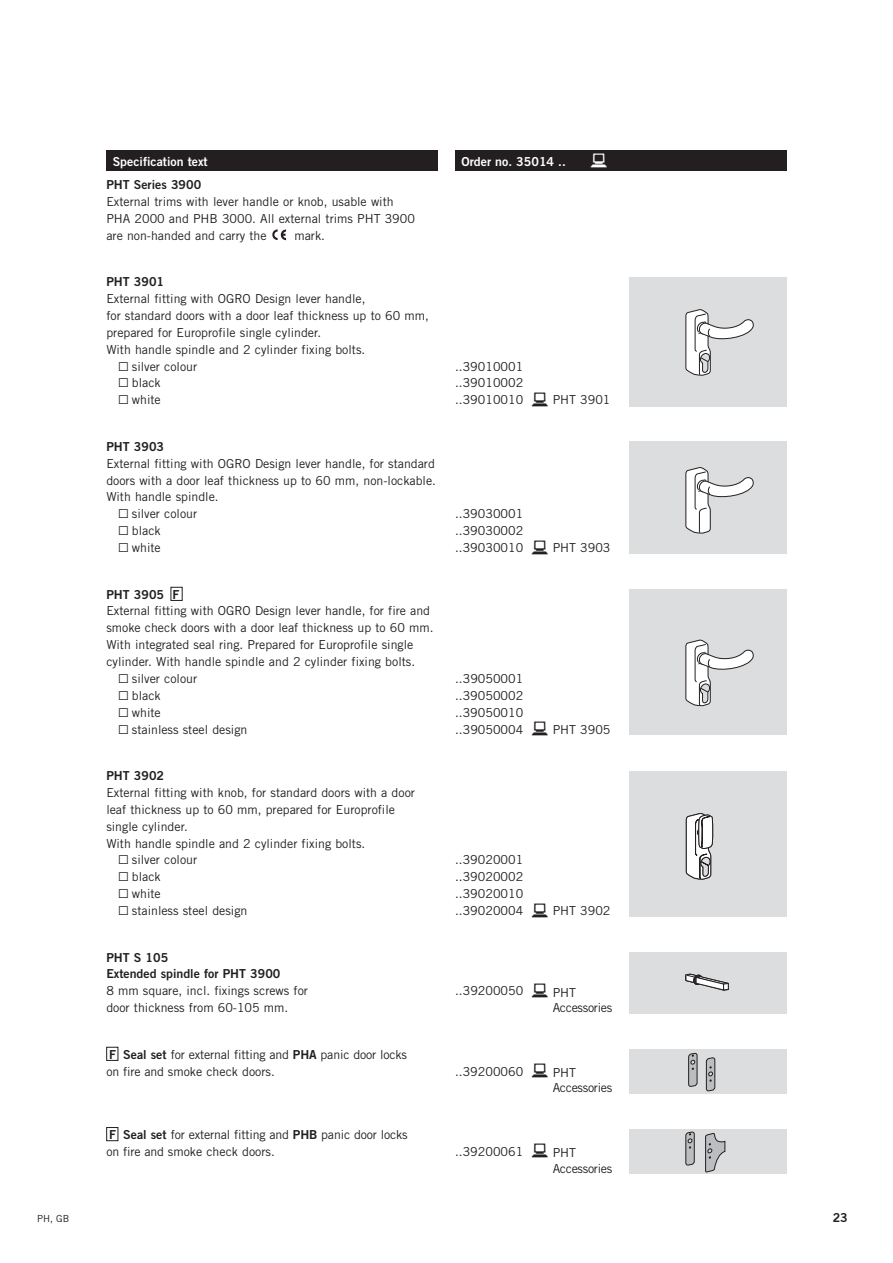
<style>
.page{position:relative;width:893px;height:1263px;background:#fff}
.page>*{position:absolute;margin:0;border:0;box-sizing:border-box;transform-origin:0 0}
.t1{font:15px "Kasten";color:#fff}
.t2{font:12.3px/16.8px "Trade Gothic";color:#231f20}
.t3{font:12.3px/16.8px "Trade Gothic Bold Two";color:#231f20}
.t4{font:12.3px/17px "Trade Gothic";letter-spacing:-.025em;color:#231f20}
.t5{font:12.3px "Trade Gothic Bold Two";color:#fff}
.t6{font:9.75px "Trade Gothic";color:#231f20}
.s1{font-family:"AG Figures+Pi BQ"}
.s2{font-family:"Kasten";font-size:15px}
.s3{font-family:"Kasten";font-size:15px;color:#fff}
.s4{font-family:"Trade Gothic Bold Two"}
</style>
<div class="page">
<div style="left:106px;top:150px;width:332px;height:21px;background:#231f20"></div>
<div style="left:455px;top:150px;width:332px;height:21px;background:#231f20"></div>
<svg style="left:272px;top:229px;width:14px;height:11px"></svg>
<svg style="left:106px;top:587px;width:77px;height:554px"></svg>
<div style="left:629px;top:277px;width:158px;height:129px;background:#dcddde"></div>
<svg style="left:685px;top:309px;width:68px;height:67px"></svg>
<div style="left:629px;top:441px;width:158px;height:113px;background:#dcddde"></div>
<svg style="left:685px;top:467px;width:68px;height:67px"></svg>
<div style="left:629px;top:589px;width:158px;height:146px;background:#dcddde"></div>
<svg style="left:685px;top:640px;width:68px;height:66px"></svg>
<div style="left:629px;top:771px;width:158px;height:146px;background:#dcddde"></div>
<svg style="left:686px;top:813px;width:27px;height:67px;background:#c3c2c2"></svg>
<div style="left:629px;top:1049px;width:158px;height:45px;background:#dcddde"></div>
<svg style="left:688px;top:1053px;width:9px;height:34px"></svg>
<svg style="left:705px;top:1057px;width:10px;height:34px"></svg>
<div style="left:629px;top:952px;width:158px;height:61px;background:#dcddde"></div>
<svg style="left:685px;top:973px;width:43px;height:18px"></svg>
<div style="left:629px;top:1129px;width:158px;height:45px;background:#dcddde"></div>
<svg style="left:685px;top:1132px;width:10px;height:34px"></svg>
<svg style="left:705px;top:1133px;width:20px;height:39px"></svg>
<p class="t6" style="left:37px;top:1215px;width:34px">PH, GB</p>
<p class="t5" style="left:113px;top:157px;width:96px">Specification text</p>
<p class="t5" style="left:461px;top:157px;width:106px">Order no. 35014 ..</p>
<p class="t1" style="left:590px;top:153px;width:18px">b</p>
<p class="t3" style="left:106px;top:177px;width:96px">PHT Series 3900</p>
<p class="t2" style="left:106px;top:194px;width:310px">External trims with lever handle or knob, usable with<br>PHA 2000 and PHB 3000. All external trims PHT 3900 are non-handed and carry the</p>
<p class="t2" style="left:294px;top:228px;width:32px">mark.</p>
<p class="t3" style="left:106px;top:274px;width:59px">PHT 3901</p>
<p class="t2" style="left:106px;top:291px;width:260px">External fitting with OGRO Design lever handle,</p>
<p class="t2" style="left:106px;top:308px;width:324px">for standard doors with a door leaf thickness up to 60 mm,</p>
<p class="t2" style="left:106px;top:325px;width:216px">prepared for Europrofile single cylinder.</p>
<p class="t2" style="left:106px;top:342px;width:260px">With handle spindle and 2 cylinder fixing bolts.</p>
<p class="t2" style="left:119px;top:359px;width:80px"><span class="s1">Y</span> silver colour</p>
<p class="t2" style="left:455px;top:359px;width:70px">..39010001</p>
<p class="t2" style="left:119px;top:376px;width:43px"><span class="s1">Y</span> black</p>
<p class="t2" style="left:455px;top:376px;width:70px">..39010002</p>
<p class="t2" style="left:119px;top:393px;width:43px"><span class="s1">Y</span> white</p>
<p class="t2" style="left:455px;top:393px;width:157px">..39010010 <span class="s2">b</span> PHT 3901</p>
<p class="t3" style="left:106px;top:439px;width:59px">PHT 3903</p>
<p class="t2" style="left:106px;top:456px;width:330px">External fitting with OGRO Design lever handle, for standard</p>
<p class="t2" style="left:106px;top:473px;width:331px">doors with a door leaf thickness up to 60 mm, non-lockable.</p>
<p class="t2" style="left:106px;top:490px;width:114px">With handle spindle.</p>
<p class="t2" style="left:119px;top:507px;width:80px"><span class="s1">Y</span> silver colour</p>
<p class="t2" style="left:455px;top:507px;width:70px">..39030001</p>
<p class="t2" style="left:119px;top:523px;width:43px"><span class="s1">Y</span> black</p>
<p class="t2" style="left:455px;top:523px;width:70px">..39030002</p>
<p class="t2" style="left:119px;top:540px;width:43px"><span class="s1">Y</span> white</p>
<p class="t2" style="left:455px;top:540px;width:157px">..39030010 <span class="s2">b</span> PHT 3903</p>
<p class="t3" style="left:106px;top:587px;width:74px">PHT 3905 F</p>
<p class="t2" style="left:106px;top:604px;width:325px">External fitting with OGRO Design lever handle, for fire and</p>
<p class="t2" style="left:106px;top:621px;width:329px">smoke check doors with a door leaf thickness up to 60 mm.</p>
<p class="t2" style="left:106px;top:637px;width:308px">With integrated seal ring. Prepared for Europrofile single</p>
<p class="t2" style="left:106px;top:654px;width:310px">cylinder. With handle spindle and 2 cylinder fixing bolts.</p>
<p class="t2" style="left:119px;top:671px;width:80px"><span class="s1">Y</span> silver colour</p>
<p class="t2" style="left:455px;top:671px;width:70px">..39050001</p>
<p class="t2" style="left:119px;top:688px;width:43px"><span class="s1">Y</span> black</p>
<p class="t2" style="left:455px;top:688px;width:70px">..39050002</p>
<p class="t2" style="left:119px;top:705px;width:43px"><span class="s1">Y</span> white</p>
<p class="t2" style="left:455px;top:705px;width:70px">..39050010</p>
<p class="t2" style="left:119px;top:722px;width:130px"><span class="s1">Y</span> stainless steel design</p>
<p class="t2" style="left:455px;top:722px;width:157px">..39050004 <span class="s2">b</span> PHT 3905</p>
<p class="t3" style="left:106px;top:768px;width:59px">PHT 3902</p>
<p class="t2" style="left:106px;top:785px;width:310px">External fitting with knob, for standard doors with a door</p>
<p class="t2" style="left:106px;top:802px;width:290px">leaf thickness up to 60 mm, prepared for Europrofile</p>
<p class="t2" style="left:106px;top:819px;width:83px">single cylinder.</p>
<p class="t2" style="left:106px;top:836px;width:260px">With handle spindle and 2 cylinder fixing bolts.</p>
<p class="t2" style="left:119px;top:853px;width:80px"><span class="s1">Y</span> silver colour</p>
<p class="t2" style="left:455px;top:853px;width:70px">..39020001</p>
<p class="t2" style="left:119px;top:870px;width:43px"><span class="s1">Y</span> black</p>
<p class="t2" style="left:455px;top:870px;width:70px">..39020002</p>
<p class="t2" style="left:119px;top:887px;width:43px"><span class="s1">Y</span> white</p>
<p class="t2" style="left:455px;top:887px;width:70px">..39020010</p>
<p class="t2" style="left:119px;top:903px;width:130px"><span class="s1">Y</span> stainless steel design</p>
<p class="t2" style="left:455px;top:903px;width:157px">..39020004 <span class="s2">b</span> PHT 3902</p>
<p class="t3" style="left:106px;top:950px;width:176px">PHT S 105<br>Extended spindle for PHT 3900</p>
<p class="t2" style="left:106px;top:984px;width:203px">8 mm square, incl. fixings screws for</p>
<p class="t2" style="left:455px;top:984px;width:122px">..39200050 <span class="s2">b</span> PHT</p>
<p class="t2" style="left:106px;top:1001px;width:183px">door thickness from 60-105 mm.</p>
<p class="t4" style="left:531px;top:1000px;width:82px"><span class="s3">b</span> Accessories</p>
<p class="t2" style="left:106px;top:1047px;width:302px"><span class="s4">F Seal set</span> for external fitting and <span class="s4">PHA</span> panic door locks on fire and smoke check doors.</p>
<p class="t4" style="left:531px;top:1064px;width:82px;text-indent:-77px">..39200060 <span class="s2">b</span> PHT<br><span class="s3">b</span> Accessories</p>
<p class="t2" style="left:106px;top:1127px;width:303px"><span class="s4">F Seal set</span> for external fitting and <span class="s4">PHB</span> panic door locks on fire and smoke check doors.</p>
<p class="t4" style="left:531px;top:1144px;width:82px;text-indent:-77px">..39200061 <span class="s2">b</span> PHT<br><span class="s3">b</span> Accessories</p>
<p class="t3" style="left:832px;top:1211px;width:17px">23</p>
</div>
